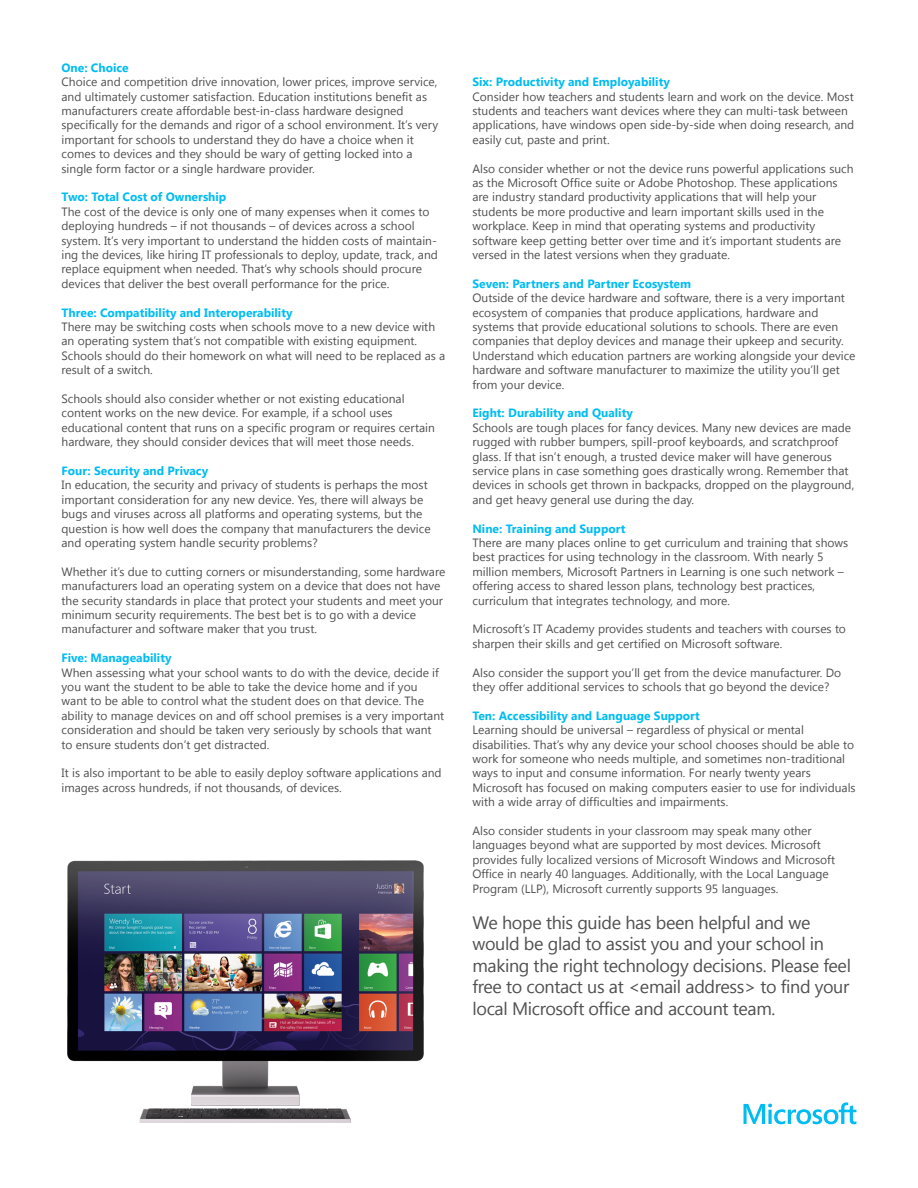
<style>
.page{position:relative;width:918px;height:1188px;background:#fff}
.page>*{position:absolute;margin:0;border:0;box-sizing:border-box;transform-origin:0 0}
.t1{font:18px/21.6px "Segoe UI";letter-spacing:-.02em;color:#505050}
.t2{font:12px/14.4px "Segoe UI";color:#505050}
.t3{font:700 12px "Segoe UI";color:#00bcf2}
</style>
<div class="page">
<img style="left:67px;top:860px;width:357px;height:263px">
<svg style="left:743px;top:1102px;width:113px;height:22px"></svg>
<p class="t3" style="left:62px;top:59px;width:69px">One: Choice</p>
<p class="t2" style="left:62px;top:74px;width:378px">Choice and competition drive innovation, lower prices, improve service, and ultimately customer satisfaction. Education institutions benefit as manufacturers create affordable best-in-class hardware designed specifically for the demands and rigor of a school environment. It’s very important for schools to understand they do have a choice when it comes to devices and they should be wary of getting locked into a single form factor or a single hardware provider.</p>
<p class="t3" style="left:62px;top:189px;width:166px">Two: Total Cost of Ownership</p>
<p class="t2" style="left:62px;top:204px;width:378px">The cost of the device is only one of many expenses when it comes to deploying hundreds – if not thousands – of devices across a school system. It’s very important to understand the hidden costs of maintain&shy;ing the devices, like hiring IT professionals to deploy, update, track, and replace equipment when needed. That’s why schools should procure devices that deliver the best overall performance for the price.</p>
<p class="t3" style="left:62px;top:304px;width:232px">Three: Compatibility and Interoperability</p>
<p class="t2" style="left:62px;top:319px;width:385px">There may be switching costs when schools move to a new device with an operating system that’s not compatible with existing equipment.<br>Schools should do their homework on what will need to be replaced as a result of a switch.</p>
<p class="t2" style="left:62px;top:391px;width:375px">Schools should also consider whether or not existing educational content works on the new device. For example, if a school uses educational content that runs on a specific program or requires certain hardware, they should consider devices that will meet those needs.</p>
<p class="t3" style="left:62px;top:462px;width:148px">Four: Security and Privacy</p>
<p class="t2" style="left:62px;top:477px;width:371px">In education, the security and privacy of students is perhaps the most important consideration for any new device. Yes, there will always be bugs and viruses across all platforms and operating systems, but the question is how well does the company that manufacturers the device and operating system handle security problems?</p>
<p class="t2" style="left:62px;top:564px;width:385px">Whether it’s due to cutting corners or misunderstanding, some hardware manufacturers load an operating system on a device that does not have the security standards in place that protect your students and meet your minimum security requirements. The best bet is to go with a device manufacturer and software maker that you trust.</p>
<p class="t3" style="left:62px;top:649px;width:111px">Five: Manageability</p>
<p class="t2" style="left:62px;top:665px;width:384px">When assessing what your school wants to do with the device, decide if you want the student to be able to take the device home and if you want to be able to control what the student does on that device. The ability to manage devices on and off school premises is a very important consideration and should be taken very seriously by schools that want to ensure students don’t get distracted.</p>
<p class="t2" style="left:62px;top:765px;width:382px">It is also important to be able to easily deploy software applications and images across hundreds, if not thousands, of devices.</p>
<p class="t3" style="left:472px;top:73px;width:199px">Six: Productivity and Employability</p>
<p class="t2" style="left:472px;top:89px;width:383px">Consider how teachers and students learn and work on the device. Most students and teachers want devices where they can multi-task between applications, have windows open side-by-side when doing research, and easily cut, paste and print.</p>
<p class="t2" style="left:472px;top:161px;width:383px">Also consider whether or not the device runs powerful applications such as the Microsoft Office suite or Adobe Photoshop. These applications are industry standard productivity applications that will help your students be more productive and learn important skills used in the workplace. Keep in mind that operating systems and productivity software keep getting better over time and it’s important students are versed in the latest versions when they graduate.</p>
<p class="t3" style="left:472px;top:275px;width:220px">Seven: Partners and Partner Ecosystem</p>
<p class="t2" style="left:472px;top:290px;width:385px">Outside of the device hardware and software, there is a very important ecosystem of companies that produce applications, hardware and systems that provide educational solutions to schools. There are even companies that deploy devices and manage their upkeep and security.<br>Understand which education partners are working alongside your device hardware and software manufacturer to maximize the utility you’ll get from your device.</p>
<p class="t3" style="left:472px;top:405px;width:162px">Eight: Durability and Quality</p>
<p class="t2" style="left:472px;top:420px;width:383px">Schools are tough places for fancy devices. Many new devices are made rugged with rubber bumpers, spill-proof keyboards, and scratchproof glass. If that isn’t enough, a trusted device maker will have generous service plans in case something goes drastically wrong. Remember that devices in schools get thrown in backpacks, dropped on the playground, and get heavy general use during the day.</p>
<p class="t3" style="left:472px;top:520px;width:155px">Nine: Training and Support</p>
<p class="t2" style="left:472px;top:535px;width:377px">There are many places online to get curriculum and training that shows best practices for using technology in the classroom. With nearly 5 million members, Microsoft Partners in Learning is one such network – offering access to shared lesson plans, technology best practices, curriculum that integrates technology, and more.</p>
<p class="t2" style="left:472px;top:621px;width:375px">Microsoft’s IT Academy provides students and teachers with courses to sharpen their skills and get certified on Microsoft software.</p>
<p class="t2" style="left:472px;top:665px;width:370px">Also consider the support you’ll get from the device manufacturer. Do they offer additional services to schools that go beyond the device?</p>
<p class="t3" style="left:472px;top:707px;width:229px">Ten: Accessibility and Language Support</p>
<p class="t2" style="left:472px;top:722px;width:385px">Learning should be universal – regardless of physical or mental disabilities. That’s why any device your school chooses should be able to work for someone who needs multiple, and sometimes non-traditional ways to input and consume information. For nearly twenty years Microsoft has focused on making computers easier to use for individuals with a wide array of difficulties and impairments.</p>
<p class="t2" style="left:472px;top:823px;width:364px">Also consider students in your classroom may speak many other languages beyond what are supported by most devices. Microsoft provides fully localized versions of Microsoft Windows and Microsoft Office in nearly 40 languages. Additionally, with the Local Language Program (LLP), Microsoft currently supports 95 languages.</p>
<h1 class="t1" style="left:472px;top:911px;width:380px">We hope this guide has been helpful and we would be glad to assist you and your school in making the right technology decisions. Please feel free to contact us at &lt;email address&gt; to find your local Microsoft office and account team.</h1>
</div>
